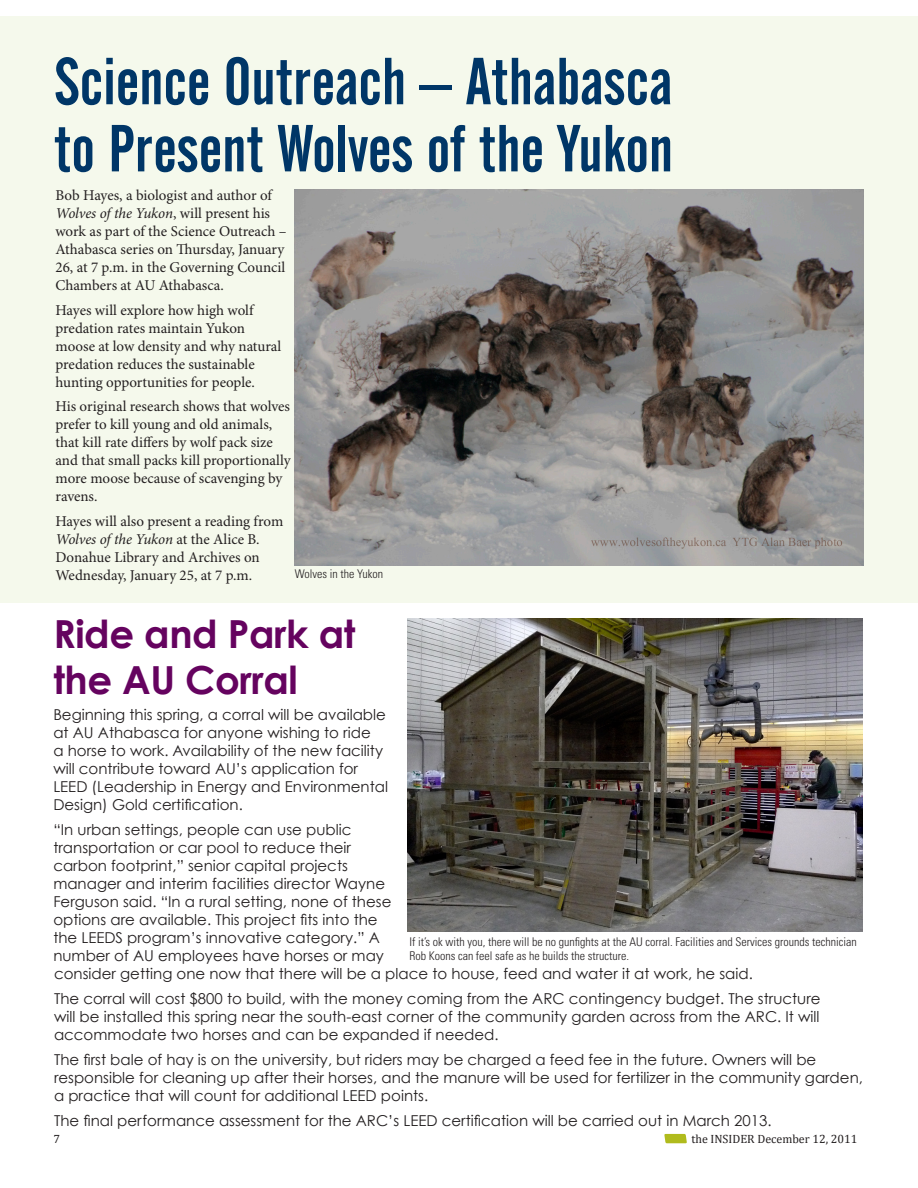
<style>
.page{position:relative;width:918px;height:1188px;background:#fff}
.page>*{position:absolute;margin:0;border:0;box-sizing:border-box;transform-origin:0 0}
.t1{font:65.85px/67.2px "Alternate Gothic No 2 BT";color:#003667}
.t2{font:700 38.7px/46.5px "Century Gothic";letter-spacing:-.01em;color:#65035f}
.t3{font:15px/18px "Century Gothic";color:#231f20}
.t4{font:15px/18px "Minion Pro";letter-spacing:-.005em;color:#231f20}
.t5{font:300 condensed 12px/14.4px "Univers";color:#231f20}
.t6{font:12px "Cambria";color:#231f20}
.s1{font-style:italic}
</style>
<div class="page">
<svg style="left:664px;top:1134px;width:23px;height:9px"></svg>
<div style="left:0;top:16px;width:918px;height:587px;background:#f5f9ec"></div>
<img style="left:295px;top:189px;width:569px;height:376px">
<img style="left:407px;top:619px;width:455px;height:313px">
<p class="t1" style="left:54px;top:49px;width:621px">Science Outreach – Athabasca to Present Wolves of the Yukon</p>
<p class="t4" style="left:56px;top:187px;width:233px">Bob Hayes, a biologist and author of <span class="s1">Wolves of the Yukon</span>, will present his work as part of the Science Outreach – Athabasca series on Thursday, January 26, at 7 p.m. in the Governing Council Chambers at AU Athabasca.</p>
<p class="t4" style="left:56px;top:301px;width:227px">Hayes will explore how high wolf predation rates maintain Yukon moose at low density and why natural predation reduces the sustainable hunting opportunities for people.</p>
<p class="t4" style="left:56px;top:398px;width:237px">His original research shows that wolves prefer to kill young and old animals, that kill rate differs by wolf pack size and that small packs kill proportionally more moose because of scavenging by ravens.</p>
<p class="t4" style="left:56px;top:513px;width:229px">Hayes will also present a reading from <span class="s1">Wolves of the Yukon</span> at the Alice B.<br>Donahue Library and Archives on Wednesday, January 25, at 7 p.m.</p>
<p class="t5" style="left:295px;top:567px;width:90px">Wolves in the Yukon</p>
<p class="t2" style="left:53px;top:610px;width:304px">Ride and Park at the AU Corral</p>
<p class="t3" style="left:53px;top:705px;width:336px">Beginning this spring, a corral will be available at AU Athabasca for anyone wishing to ride<br>a horse to work. Availability of the new facility will contribute toward AU’s application for LEED (Leadership in Energy and Environmental Design) Gold certification.</p>
<p class="t3" style="left:53px;top:820px;width:340px">“In urban settings, people can use public transportation or car pool to reduce their carbon footprint,” senior capital projects manager and interim facilities director Wayne Ferguson said. “In a rural setting, none of these options are available. This project fits into the the LEEDS program’s innovative category.” A number of AU employees have horses or may</p>
<p class="t5" style="left:409px;top:934px;width:449px">If it’s ok with you, there will be no gunfights at the AU corral. Facilities and Services grounds technician<br>Rob Koons can feel safe as he builds the structure.</p>
<p class="t3" style="left:54px;top:965px;width:700px">consider getting one now that there will be a place to house, feed and water it at work, he said.</p>
<p class="t3" style="left:54px;top:989px;width:768px;text-align:justify">The corral will cost $800 to build, with the money coming from the ARC contingency budget. The structure will be installed this spring near the south-east corner of the community garden across from the ARC. It will accommodate two horses and can be expanded if needed.</p>
<p class="t3" style="left:54px;top:1050px;width:810px">The first bale of hay is on the university, but riders may be charged a feed fee in the future. Owners will be responsible for cleaning up after their horses, and the manure will be used for fertilizer in the community garden, a practice that will count for additional LEED points.</p>
<p class="t3" style="left:54px;top:1111px;width:719px">The final performance assessment for the ARC’s LEED certification will be carried out in March 2013.</p>
<p class="t6" style="left:53px;top:1132px;width:8px">7</p>
<p class="t6" style="left:691px;top:1132px;width:167px">the INSIDER December 12, 2011</p>
</div>
